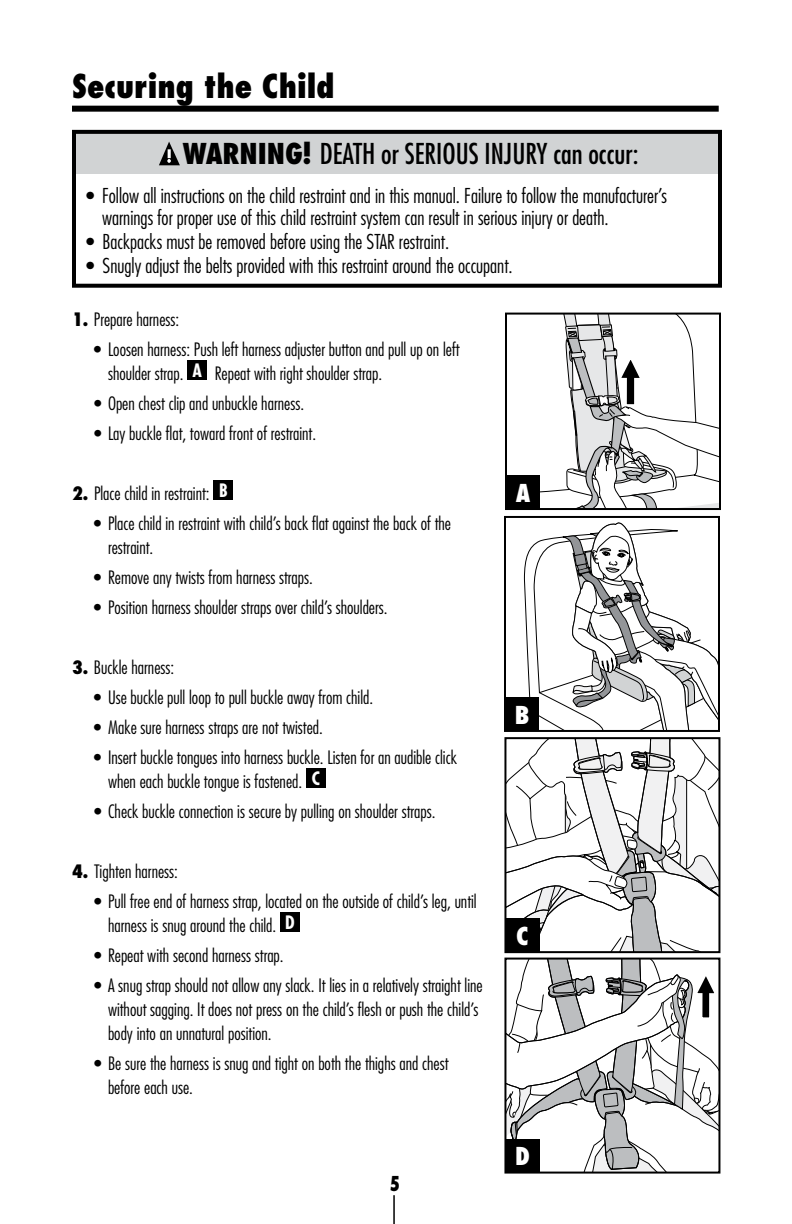
<style>
.page{position:relative;width:792px;height:1224px;background:#fff}
.page>*{position:absolute;margin:0;border:0;box-sizing:border-box;transform-origin:0 0}
.t1{font:800 condensed 32px "Futura";color:#000}
.t2{font:condensed 28px "Futura";color:#000}
.t3{font:800 condensed 24px "Futura";color:#fff}
.t4{font:300 condensed 20px/22px "Futura";color:#000}
.t5{font:800 condensed 20px "Futura";color:#000;scale:.84 1}
.t6{font:300 condensed 18px/24px "Futura";color:#000}
.s1{font-weight:800}
</style>
<div class="page">
<div style="left:72px;top:106px;width:647px;height:6px;background:#000"></div>
<div style="left:187px;top:360px;width:20px;height:20px;background:#000"></div>
<div style="left:213px;top:480px;width:20px;height:20px;background:#000"></div>
<div style="left:306px;top:768px;width:20px;height:20px;background:#000"></div>
<div style="left:280px;top:912px;width:20px;height:20px;background:#000"></div>
<div style="left:72px;top:131px;width:647px;height:43px;background:#d1d3d4"></div>
<div style="left:72px;top:130px;width:650px;height:158px;border:4px solid #000"></div>
<svg style="left:159px;top:142px;width:21px;height:23px"></svg>
<svg style="left:540px;top:316px;width:178px;height:191px"></svg>
<div style="left:505px;top:313px;width:216px;height:197px;border:2px solid #000"></div>
<div style="left:506px;top:475px;width:34px;height:34px;background:#000"></div>
<svg style="left:524px;top:541px;width:15px;height:156px"></svg>
<svg style="left:539px;top:522px;width:178px;height:207px"></svg>
<div style="left:504px;top:516px;width:216px;height:216px;border:2px solid #000"></div>
<div style="left:505px;top:697px;width:34px;height:34px;background:#000"></div>
<hr style="left:393px;top:1195px;width:2px;height:29px;background:#000">
<svg style="left:507px;top:740px;width:210px;height:210px"></svg>
<div style="left:504px;top:737px;width:216px;height:216px;border:2px solid #000"></div>
<div style="left:505px;top:918px;width:34px;height:34px;background:#000"></div>
<svg style="left:507px;top:961px;width:210px;height:210px"></svg>
<div style="left:504px;top:958px;width:216px;height:216px;border:2px solid #000"></div>
<div style="left:505px;top:1139px;width:34px;height:34px;background:#000"></div>
<h1 class="t1" style="left:72px;top:66px;width:264px">Securing the Child</h1>
<h2 class="t2" style="left:183px;top:137px;width:457px"><span class="s1">WARNING!</span> DEATH or SERIOUS INJURY can occur:</h2>
<p class="t4" style="left:102px;top:185px;width:567px;text-indent:-16px">• Follow all instructions on the child restraint and in this manual. Failure to follow the manufacturer’s warnings for proper use of this child restraint system can result in serious injury or death.</p>
<p class="t4" style="left:86px;top:231px;width:365px">• Backpacks must be removed before using the STAR restraint.</p>
<p class="t4" style="left:86px;top:255px;width:428px">• Snugly adjust the belts provided with this restraint around the occupant.</p>
<p class="t6" style="left:72px;top:307px;width:109px"><span class="s1">1.</span> Prepare harness:</p>
<p class="t6" style="left:108px;top:337px;width:353px;text-indent:-14px">• Loosen harness: Push left harness adjuster button and pull up on left shoulder strap. <sup>A</sup> Repeat with right shoulder strap.</p>
<p class="t6" style="left:94px;top:391px;width:212px">• Open chest clip and unbuckle harness.</p>
<p class="t6" style="left:94px;top:421px;width:224px">• Lay buckle flat, toward front of restraint.</p>
<p class="t6" style="left:72px;top:481px;width:157px"><span class="s1">2.</span> Place child in restraint: <sup>B</sup></p>
<p class="t6" style="left:108px;top:511px;width:345px;text-indent:-14px">• Place child in restraint with child’s back flat against the back of the restraint.</p>
<p class="t6" style="left:94px;top:565px;width:220px">• Remove any twists from harness straps.</p>
<p class="t6" style="left:94px;top:595px;width:295px">• Position harness shoulder straps over child’s shoulders.</p>
<p class="t6" style="left:72px;top:655px;width:104px"><span class="s1">3.</span> Buckle harness:</p>
<p class="t6" style="left:94px;top:685px;width:281px">• Use buckle pull loop to pull buckle away from child.</p>
<p class="t6" style="left:94px;top:715px;width:230px">• Make sure harness straps are not twisted.</p>
<p class="t6" style="left:108px;top:745px;width:351px;text-indent:-14px">• Insert buckle tongues into harness buckle. Listen for an audible click when each buckle tongue is fastened. <sup>C</sup></p>
<p class="t6" style="left:94px;top:799px;width:343px">• Check buckle connection is secure by pulling on shoulder straps.</p>
<p class="t6" style="left:72px;top:859px;width:108px"><span class="s1">4.</span> Tighten harness:</p>
<p class="t6" style="left:108px;top:889px;width:370px;text-indent:-14px">• Pull free end of harness strap, located on the outside of child’s leg, until harness is snug around the child. <sup>D</sup></p>
<p class="t6" style="left:94px;top:943px;width:191px">• Repeat with second harness strap.</p>
<p class="t6" style="left:108px;top:973px;width:376px;text-indent:-14px">• A snug strap should not allow any slack. It lies in a relatively straight line without sagging. It does not press on the child’s flesh or push the child’s body into an unnatural position.</p>
<p class="t6" style="left:108px;top:1051px;width:342px;text-indent:-14px">• Be sure the harness is snug and tight on both the thighs and chest before each use.</p>
<p class="t5" style="left:390px;top:1171px;width:14px">5</p>
<h3 class="t3" style="left:516px;top:478px;width:16px">A</h3>
<h3 class="t3" style="left:515px;top:700px;width:16px">B</h3>
<h3 class="t3" style="left:516px;top:921px;width:14px">C</h3>
<h3 class="t3" style="left:515px;top:1141px;width:16px">D</h3>
</div>
